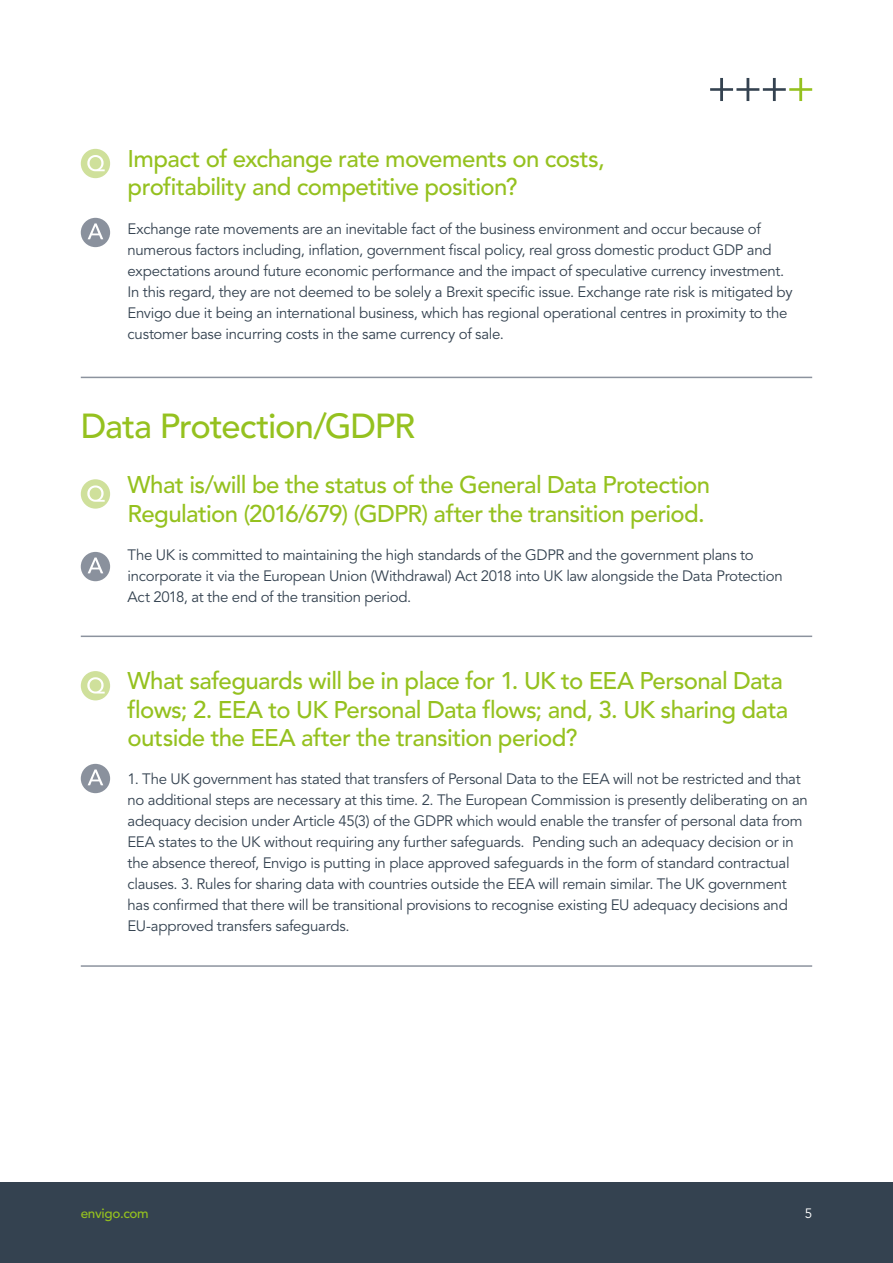
<style>
.page{position:relative;width:893px;height:1263px;background:#fff}
.page>*{position:absolute;margin:0;border:0;box-sizing:border-box;transform-origin:0 0}
.t1{font:500 34.5px "Avenir LT Std";letter-spacing:-.03em;color:#95c11f}
.t2{font:500 24px/28.5px "Avenir LT Std";letter-spacing:-.025em;color:#95c11f}
.t3{font:15px/21px "Avenir LT Std";letter-spacing:-.02em;color:#344250}
.t4{font:500 13.5px "Avenir LT Std";letter-spacing:-.025em;color:#95c11f}
.t5{font:13.5px "Avenir LT Std";color:#fff}
</style>
<div class="page">
<div style="left:0;top:1182px;width:893px;height:81px;background:#344250"></div>
<svg style="left:710px;top:78px;width:102px;height:23px"></svg>
<hr style="left:81px;top:377px;width:731px;height:1px;background:#8c939e">
<div style="left:81px;top:218px;width:29px;height:29px;background:#8a919d;border-radius:50%"></div>
<svg style="left:88px;top:223px;width:15px;height:16px"></svg>
<div style="left:81px;top:149px;width:29px;height:29px;background:#cfe09b;border-radius:50%"></div>
<svg style="left:87px;top:155px;width:18px;height:16px"></svg>
<hr style="left:81px;top:635px;width:731px;height:2px;background:#8c939e">
<hr style="left:81px;top:965px;width:731px;height:2px;background:#8c939e">
<div style="left:81px;top:764px;width:29px;height:29px;background:#8a919d;border-radius:50%"></div>
<svg style="left:88px;top:769px;width:15px;height:16px"></svg>
<div style="left:81px;top:671px;width:29px;height:29px;background:#cfe09b;border-radius:50%"></div>
<svg style="left:87px;top:677px;width:18px;height:16px"></svg>
<div style="left:81px;top:552px;width:29px;height:29px;background:#8a919d;border-radius:50%"></div>
<svg style="left:88px;top:557px;width:15px;height:16px"></svg>
<div style="left:81px;top:479px;width:29px;height:30px;background:#cfe09b;border-radius:50%"></div>
<svg style="left:87px;top:485px;width:18px;height:17px"></svg>
<h2 class="t2" style="left:128px;top:145px;width:479px">Impact of exchange rate movements on costs, profitability and competitive position?</h2>
<p class="t3" style="left:128px;top:218px;width:666px">Exchange rate movements are an inevitable fact of the business environment and occur because of numerous factors including, inflation, government fiscal policy, real gross domestic product GDP and expectations around future economic performance and the impact of speculative currency investment.<br>In this regard, they are not deemed to be solely a Brexit specific issue. Exchange rate risk is mitigated by Envigo due it being an international business, which has regional operational centres in proximity to the customer base incurring costs in the same currency of sale.</p>
<h1 class="t1" style="left:81px;top:406px;width:336px">Data Protection/GDPR</h1>
<h2 class="t2" style="left:128px;top:471px;width:584px">What is/will be the status of the General Data Protection<br>Regulation (2016/679) (GDPR) after the transition period.</h2>
<p class="t3" style="left:128px;top:544px;width:657px">The UK is committed to maintaining the high standards of the GDPR and the government plans to incorporate it via the European Union (Withdrawal) Act 2018 into UK law alongside the Data Protection<br>Act 2018, at the end of the transition period.</p>
<h2 class="t2" style="left:128px;top:667px;width:662px">What safeguards will be in place for 1. UK to EEA Personal Data flows; 2. EEA to UK Personal Data flows; and, 3. UK sharing data outside the EEA after the transition period?</h2>
<p class="t3" style="left:128px;top:769px;width:682px">1. The UK government has stated that transfers of Personal Data to the EEA will not be restricted and that no additional steps are necessary at this time. 2. The European Commission is presently deliberating on an adequacy decision under Article 45(3) of the GDPR which would enable the transfer of personal data from EEA states to the UK without requiring any further safeguards. Pending such an adequacy decision or in the absence thereof, Envigo is putting in place approved safeguards in the form of standard contractual clauses. 3. Rules for sharing data with countries outside the EEA will remain similar. The UK government has confirmed that there will be transitional provisions to recognise existing EU adequacy decisions and EU-approved transfers safeguards.</p>
<p class="t4" style="left:81px;top:1206px;width:70px">envigo.com</p>
<p class="t5" style="left:805px;top:1206px;width:9px">5</p>
</div>
